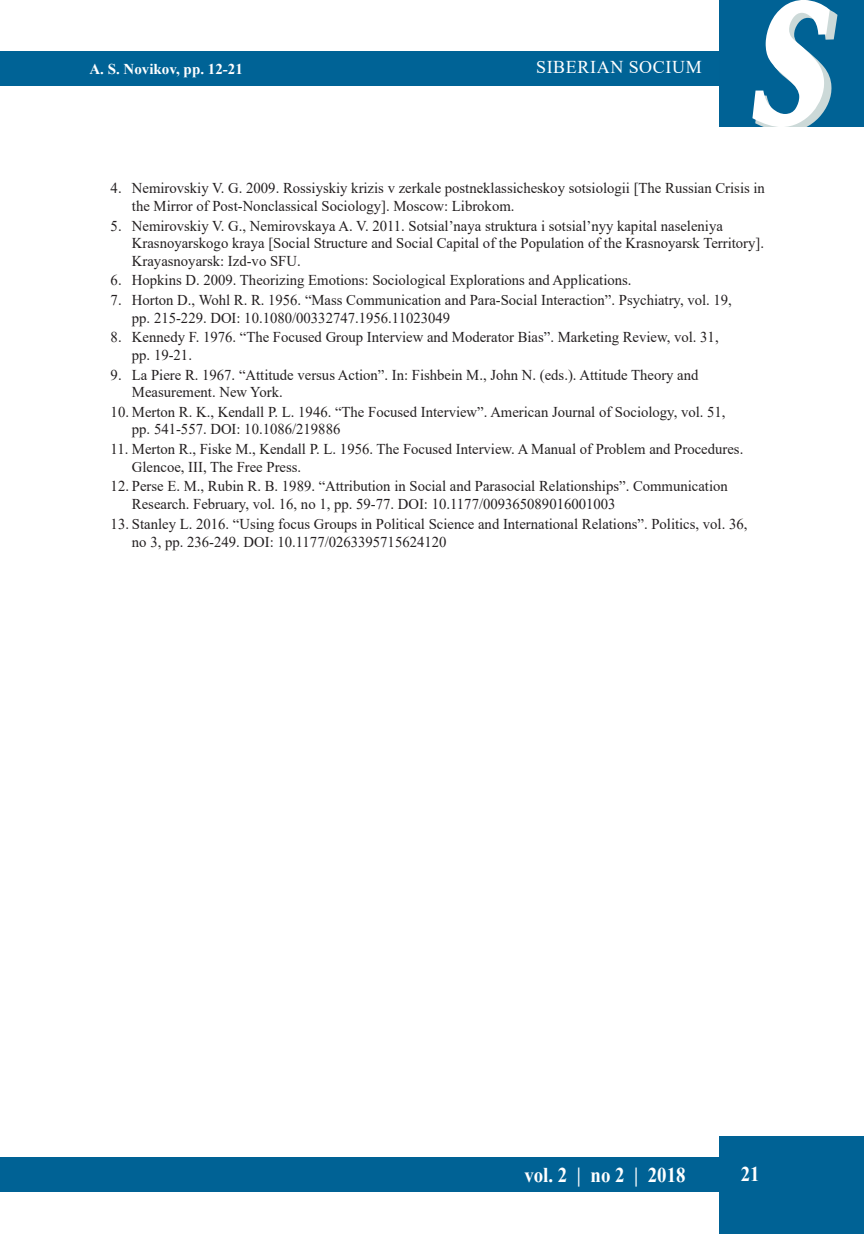
<style>
.page{position:relative;width:864px;height:1234px;background:#fff}
.page>*{position:absolute;margin:0;border:0;box-sizing:border-box;transform-origin:0 0}
.t1{font:italic 700 165px "Quant Antiqua";color:#fff;scale:.75 1}
.t2{font:700 21px "Times New Roman";color:#fff;scale:.9 1}
.t3{font:18px "Times New Roman";letter-spacing:.035em;color:#fff}
.t4{font:15px/17.5px "Times New Roman";color:#231f20}
.t5{font:700 15px "Times New Roman";color:#fff}
</style>
<div class="page">
<div style="left:0;top:51px;width:721px;height:34px;background:#006396"></div>
<div style="left:719px;top:0;width:144px;height:128px;background:#006295"></div>
<div style="left:0;top:1157px;width:721px;height:34px;background:#006295"></div>
<div style="left:719px;top:1135px;width:144px;height:98px;background:#006295"></div>
<svg style="left:750px;top:0;width:89px;height:128px"></svg>
<p class="t5" style="left:89px;top:58px;width:155px">A. S. Novikov, pp. 12-21</p>
<p class="t3" style="left:536px;top:55px;width:167px">SIBERIAN SOCIUM</p>
<h1 class="t1" style="left:749px;top:-35px;width:113px">S</h1>
<p class="t4" style="left:132px;top:179px;width:634px;text-indent:-21px">4. Nemirovskiy V. G. 2009. Rossiyskiy krizis v zerkale postneklassicheskoy sotsiologii [The Russian Crisis in the Mirror of Post-Nonclassical Sociology]. Moscow: Librokom.</p>
<p class="t4" style="left:132px;top:216px;width:633px;text-indent:-21px">5. Nemirovskiy V. G., Nemirovskaya A. V. 2011. Sotsial’naya struktura i sotsial’nyy kapital naseleniya<br>Krasnoyarskogo kraya [Social Structure and Social Capital of the Population of the Krasnoyarsk Territory].<br>Krayasnoyarsk: Izd-vo SFU.</p>
<p class="t4" style="left:111px;top:271px;width:522px">6. Hopkins D. 2009. Theorizing Emotions: Sociological Explorations and Applications.</p>
<p class="t4" style="left:132px;top:291px;width:601px;text-indent:-21px">7. Horton D., Wohl R. R. 1956. “Mass Communication and Para-Social Interaction”. Psychiatry, vol. 19, pp. 215-229. DOI: 10.1080/00332747.1956.11023049</p>
<p class="t4" style="left:132px;top:328px;width:588px;text-indent:-21px">8. Kennedy F. 1976. “The Focused Group Interview and Moderator Bias”. Marketing Review, vol. 31, pp. 19-21.</p>
<p class="t4" style="left:132px;top:365px;width:568px;text-indent:-21px">9. La Piere R. 1967. “Attitude versus Action”. In: Fishbein M., John N. (eds.). Attitude Theory and<br>Measurement. New York.</p>
<p class="t4" style="left:132px;top:402px;width:595px;text-indent:-21px">10. Merton R. K., Kendall P. L. 1946. “The Focused Interview”. American Journal of Sociology, vol. 51, pp. 541-557. DOI: 10.1086/219886</p>
<p class="t4" style="left:132px;top:440px;width:612px;text-indent:-21px">11. Merton R., Fiske M., Kendall P. L. 1956. The Focused Interview. A Manual of Problem and Procedures.<br>Glencoe, III, The Free Press.</p>
<p class="t4" style="left:132px;top:477px;width:597px;text-indent:-21px">12. Perse E. M., Rubin R. B. 1989. “Attribution in Social and Parasocial Relationships”. Communication<br>Research. February, vol. 16, no 1, pp. 59-77. DOI: 10.1177/009365089016001003</p>
<p class="t4" style="left:132px;top:514px;width:616px;line-height:18px;text-indent:-21px">13. Stanley L. 2016. “Using focus Groups in Political Science and International Relations”. Politics, vol. 36, no 3, pp. 236-249. DOI: 10.1177/0263395715624120</p>
<h2 class="t2" style="left:524px;top:1159px;width:181px">vol. 2 | no 2 | 2018</h2>
<h2 class="t2" style="left:740px;top:1158px;width:23px">21</h2>
</div>
